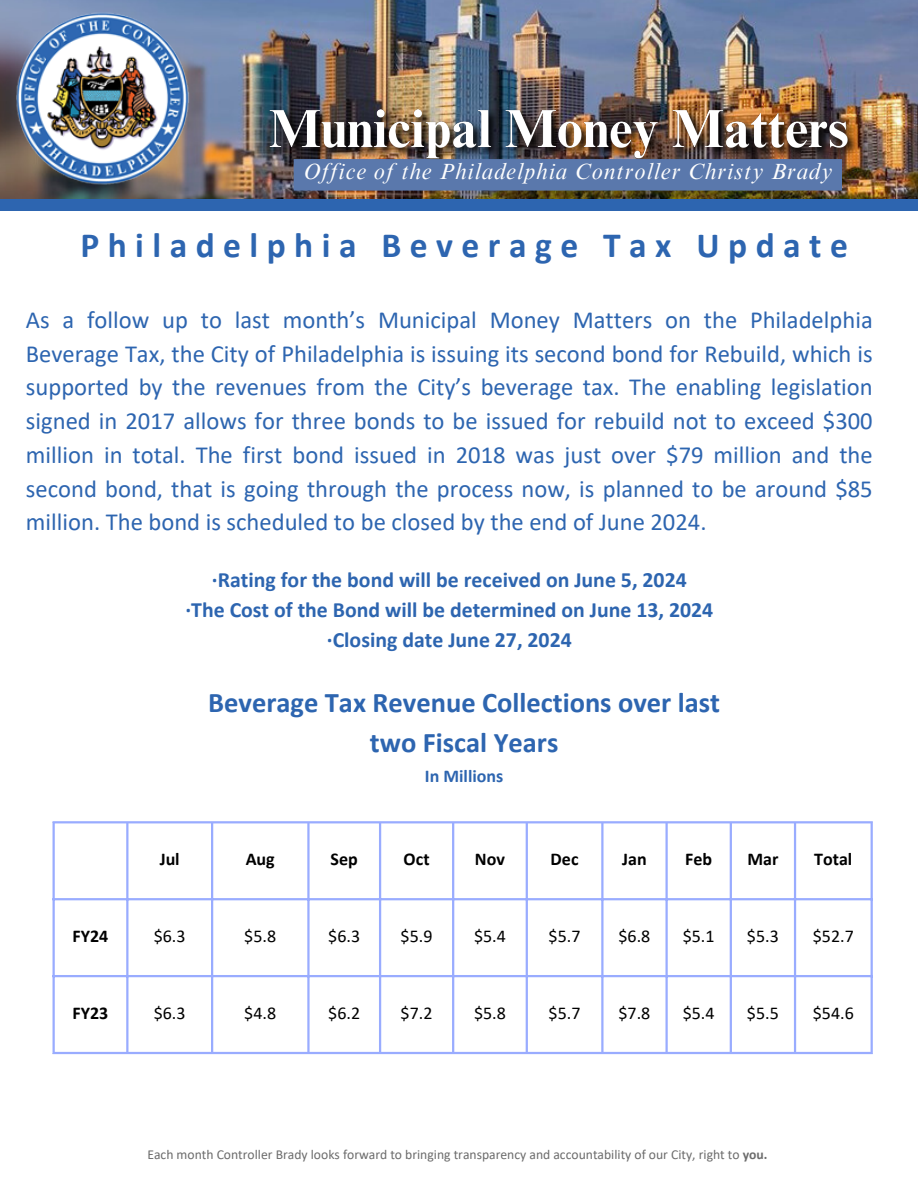
<style>
.page{position:relative;width:918px;height:1188px;background:#fff}
.page>*{position:absolute;margin:0;border:0;box-sizing:border-box;transform-origin:0 0}
.t1{font:700 35.55px "Calibri";letter-spacing:.24em;color:#2d65b0}
.t2{font:700 28.5px/39.3px "Calibri";color:#2d65b0;text-align:center}
.t3{font:24.6px/33.8px "Calibri";color:#2d65b0;text-align:justify}
.t4{font:italic 22.5px "Times NRMT Pro";letter-spacing:.045em;color:#fefefe}
.t5{font:700 21.75px/30.3px "Calibri";color:#2d65b0;text-align:center}
.t6{font:18px "Calibri";color:#000}
.t7{font:700 18px "Calibri";color:#000}
.t8{font:700 18px "Calibri";color:#2d65b0}
.t9{font:13.65px "Calibri";color:#6c6c6c}
.s1{font-weight:700}
</style>
<div class="page">
<div style="left:0;top:199px;width:918px;height:12px;background:#2d65b0"></div>
<img style="left:0;top:0;width:918px;height:199px">
<img style="left:12px;top:8px;width:180px;height:180px">
<hr style="left:53px;top:823px;width:2px;height:229px;background:#99acff">
<hr style="left:126px;top:823px;width:2px;height:229px;background:#99acff">
<hr style="left:211px;top:823px;width:2px;height:229px;background:#99acff">
<hr style="left:307px;top:823px;width:3px;height:229px;background:#99acff">
<hr style="left:379px;top:823px;width:2px;height:229px;background:#99acff">
<hr style="left:452px;top:823px;width:2px;height:229px;background:#99acff">
<hr style="left:526px;top:823px;width:2px;height:229px;background:#99acff">
<hr style="left:601px;top:823px;width:3px;height:229px;background:#99acff">
<hr style="left:665px;top:823px;width:3px;height:229px;background:#99acff">
<hr style="left:730px;top:823px;width:2px;height:229px;background:#99acff">
<hr style="left:794px;top:823px;width:2px;height:229px;background:#99acff">
<hr style="left:871px;top:823px;width:2px;height:229px;background:#99acff">
<hr style="left:53px;top:821px;width:820px;height:2px;background:#99acff">
<hr style="left:53px;top:898px;width:820px;height:2px;background:#99acff">
<hr style="left:53px;top:975px;width:820px;height:2px;background:#99acff">
<hr style="left:53px;top:1052px;width:820px;height:2px;background:#99acff">
<img style="left:263px;top:103px;width:602px;height:70px">
<div style="left:294px;top:159px;width:548px;height:32px;background:#5a78ac"></div>
<p class="t4" style="left:303px;top:163px;width:531px">Office of the Philadelphia Controller Christy Brady</p>
<p class="t1" style="left:80px;top:231px;width:769px">Philadelphia Beverage Tax Update</p>
<p class="t3" style="left:26px;top:305px;width:848px">As a follow up to last month’s Municipal Money Matters on the Philadelphia Beverage Tax, the City of Philadelphia is issuing its second bond for Rebuild, which is supported by the revenues from the City’s beverage tax. The enabling legislation signed in 2017 allows for three bonds to be issued for rebuild not to exceed $300 million in total. The first bond issued in 2018 was just over $79 million and the second bond, that is going through the process now, is planned to be around $85 million. The bond is scheduled to be closed by the end of June 2024.</p>
<p class="t5" style="left:185px;top:566px;width:529px">·Rating for the bond will be received on June 5, 2024<br>·The Cost of the Bond will be determined on June 13, 2024 ·Closing date June 27, 2024</p>
<p class="t2" style="left:208px;top:686px;width:513px">Beverage Tax Revenue Collections over last two Fiscal Years</p>
<p class="t8" style="left:425px;top:769px;width:80px">In Millions</p>
<h4 class="t7" style="left:160px;top:852px;width:22px">Jul</h4>
<h2 class="t7" style="left:246px;top:852px;width:31px">Aug</h2>
<h4 class="t7" style="left:331px;top:852px;width:29px">Sep</h4>
<h5 class="t7" style="left:404px;top:852px;width:27px">Oct</h5>
<h3 class="t7" style="left:475px;top:852px;width:32px">Nov</h3>
<p class="t7" style="left:551px;top:852px;width:29px">Dec</p>
<p class="t7" style="left:622px;top:852px;width:26px">Jan</p>
<p class="t7" style="left:685px;top:852px;width:28px">Feb</p>
<p class="t7" style="left:747px;top:852px;width:32px">Mar</p>
<p class="t7" style="left:814px;top:852px;width:40px">Total</p>
<p class="t7" style="left:73px;top:928px;width:37px">FY24</p>
<p class="t6" style="left:154px;top:928px;width:33px">$6.3</p>
<p class="t6" style="left:244px;top:928px;width:33px">$5.8</p>
<p class="t6" style="left:328px;top:928px;width:33px">$6.3</p>
<p class="t6" style="left:401px;top:928px;width:33px">$5.9</p>
<p class="t6" style="left:474px;top:928px;width:33px">$5.4</p>
<p class="t6" style="left:549px;top:928px;width:33px">$5.7</p>
<p class="t6" style="left:619px;top:928px;width:33px">$6.8</p>
<p class="t6" style="left:683px;top:928px;width:33px">$5.1</p>
<p class="t6" style="left:747px;top:928px;width:33px">$5.3</p>
<p class="t6" style="left:813px;top:928px;width:42px">$52.7</p>
<p class="t7" style="left:73px;top:1005px;width:37px">FY23</p>
<p class="t6" style="left:154px;top:1005px;width:33px">$6.3</p>
<p class="t6" style="left:244px;top:1005px;width:33px">$4.8</p>
<p class="t6" style="left:328px;top:1005px;width:33px">$6.2</p>
<p class="t6" style="left:401px;top:1005px;width:33px">$7.2</p>
<p class="t6" style="left:474px;top:1005px;width:33px">$5.8</p>
<p class="t6" style="left:549px;top:1005px;width:33px">$5.7</p>
<p class="t6" style="left:619px;top:1005px;width:33px">$7.8</p>
<p class="t6" style="left:683px;top:1005px;width:33px">$5.4</p>
<p class="t6" style="left:747px;top:1005px;width:33px">$5.5</p>
<p class="t6" style="left:813px;top:1005px;width:42px">$54.6</p>
<p class="t9" style="left:147px;top:1148px;width:622px">Each month Controller Brady looks forward to bringing transparency and accountability of our City, right to <span class="s1">you.</span></p>
</div>
